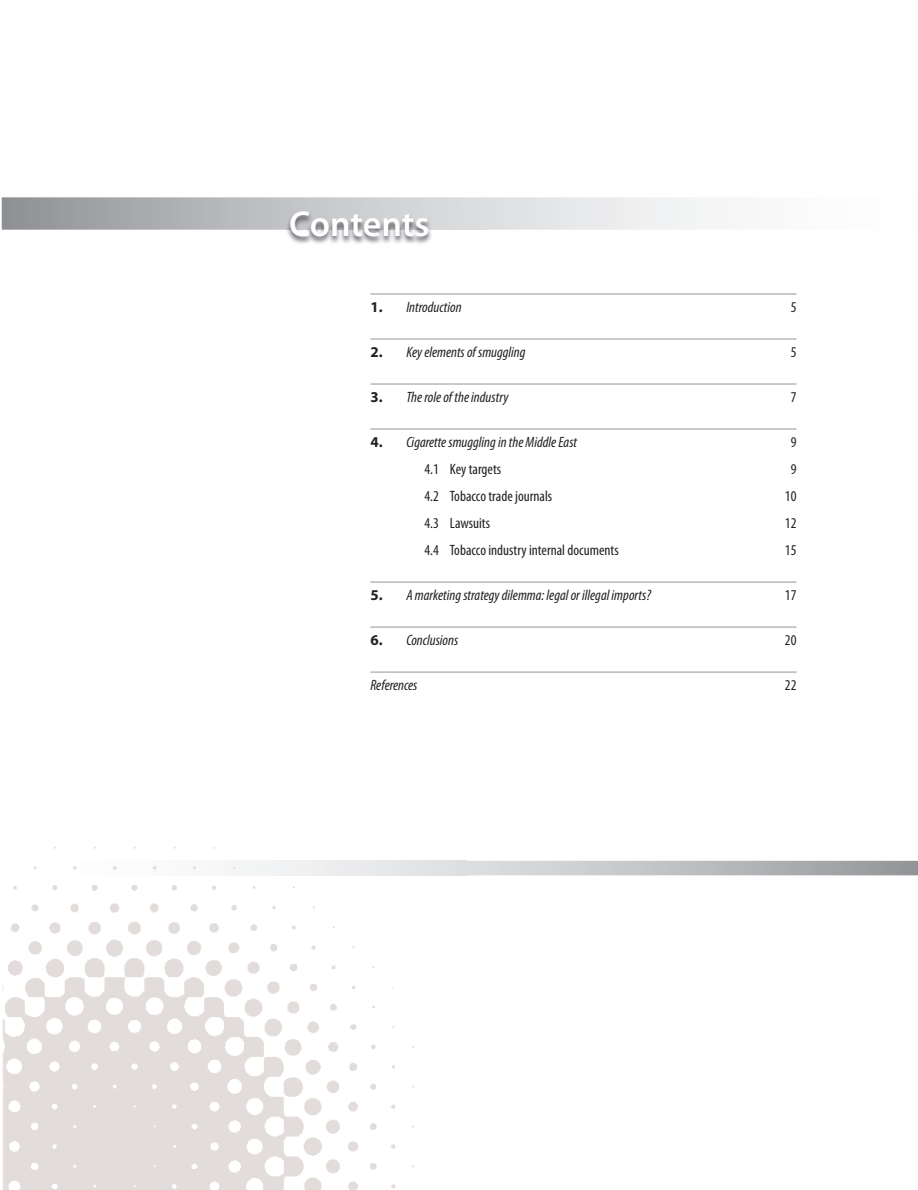
<style>
.page{position:relative;width:918px;height:1190px;background:#fff}
.page>*{position:absolute;margin:0;border:0;box-sizing:border-box;transform-origin:0 0}
.t1{font:600 36px "Myriad Pro";letter-spacing:-.005em;color:#fff}
.t2{font:italic condensed 15px "Myriad Pro";color:#231f20}
.t3{font:condensed 15px "Myriad Pro";color:#231f20}
.s1{font-weight:700;font-style:normal;font-stretch:normal}
</style>
<div class="page">
<svg style="left:2px;top:197px;width:708px;height:33px;background:#c7c8cb"></svg>
<img style="left:3px;top:846px;width:445px;height:344px">
<svg style="left:448px;top:861px;width:470px;height:14px;background:#bcbdc0"></svg>
<img style="left:3px;top:861px;width:445px;height:14px">
<img style="left:286px;top:211px;width:200px;height:33px">
<hr style="left:370px;top:294px;width:426px;height:1px;background:#939598">
<hr style="left:370px;top:339px;width:426px;height:1px;background:#939598">
<hr style="left:370px;top:384px;width:426px;height:1px;background:#939598">
<hr style="left:370px;top:429px;width:426px;height:1px;background:#939598">
<hr style="left:370px;top:582px;width:426px;height:1px;background:#939598">
<hr style="left:370px;top:627px;width:426px;height:1px;background:#939598">
<hr style="left:370px;top:672px;width:426px;height:1px;background:#939598">
<h1 class="t1" style="left:289px;top:201px;width:142px">Contents</h1>
<p class="t2" style="left:370px;top:298px;width:93px"><span class="s1">1.</span> Introduction</p>
<p class="t3" style="left:790px;top:298px;width:7px">5</p>
<p class="t2" style="left:370px;top:343px;width:157px"><span class="s1">2.</span> Key elements of smuggling</p>
<p class="t3" style="left:790px;top:343px;width:7px">5</p>
<p class="t2" style="left:370px;top:388px;width:139px"><span class="s1">3.</span> The role of the industry</p>
<p class="t3" style="left:790px;top:388px;width:7px">7</p>
<p class="t2" style="left:370px;top:433px;width:208px"><span class="s1">4.</span> Cigarette smuggling in the Middle East</p>
<p class="t3" style="left:790px;top:433px;width:7px">9</p>
<p class="t3" style="left:424px;top:460px;width:78px">4.1 Key targets</p>
<p class="t3" style="left:790px;top:460px;width:7px">9</p>
<p class="t3" style="left:424px;top:487px;width:129px">4.2 Tobacco trade journals</p>
<p class="t3" style="left:785px;top:487px;width:13px">10</p>
<p class="t3" style="left:424px;top:514px;width:67px">4.3 Lawsuits</p>
<p class="t3" style="left:785px;top:514px;width:13px">12</p>
<p class="t3" style="left:424px;top:541px;width:196px">4.4 Tobacco industry internal documents</p>
<p class="t3" style="left:785px;top:541px;width:13px">15</p>
<p class="t2" style="left:370px;top:586px;width:282px"><span class="s1">5.</span> A marketing strategy dilemma: legal or illegal imports?</p>
<p class="t3" style="left:785px;top:586px;width:13px">17</p>
<p class="t2" style="left:370px;top:631px;width:89px"><span class="s1">6.</span> Conclusions</p>
<p class="t3" style="left:785px;top:631px;width:13px">20</p>
<p class="t2" style="left:370px;top:676px;width:49px">References</p>
<p class="t3" style="left:785px;top:676px;width:13px">22</p>
</div>
